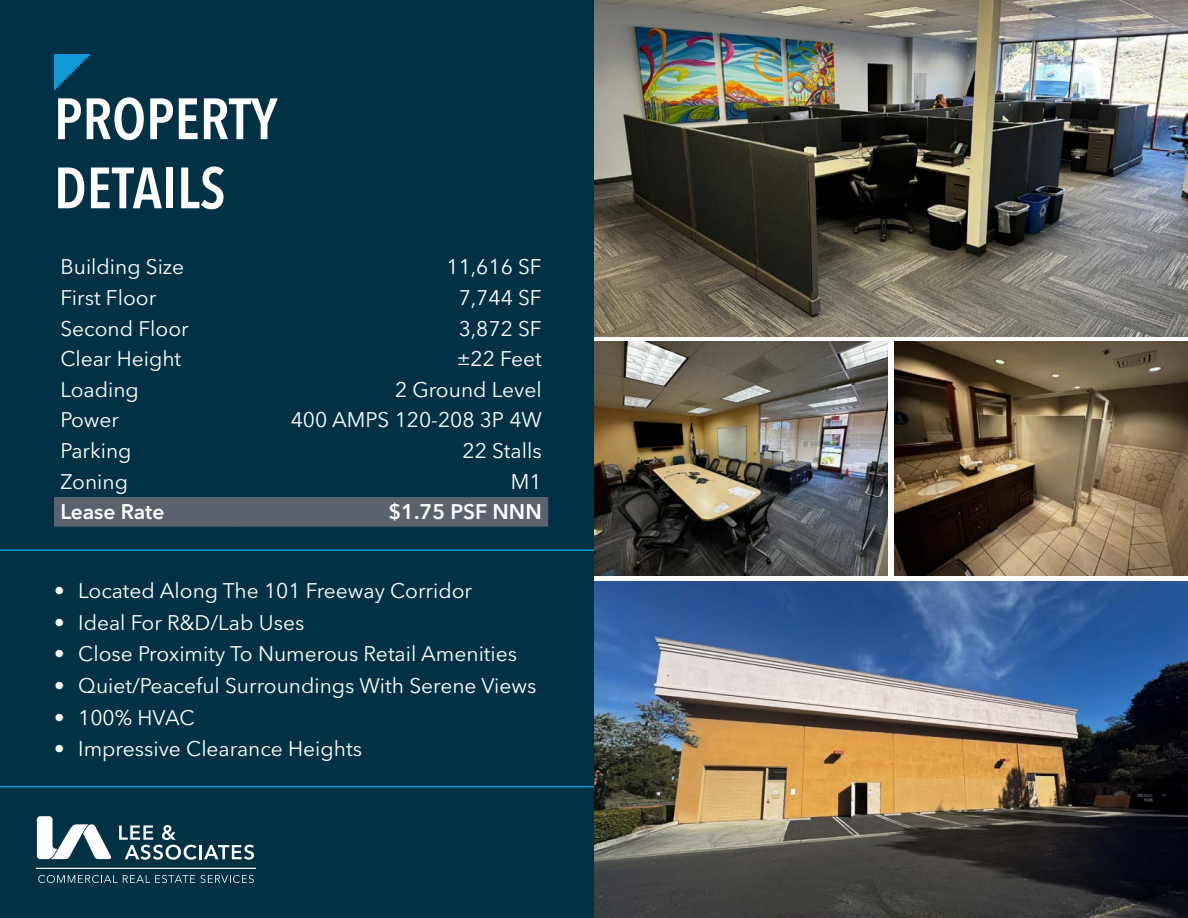
<style>
.page{position:relative;width:1188px;height:918px;background:#fff}
.page>*{position:absolute;margin:0;border:0;box-sizing:border-box;transform-origin:0 0}
.t1{font:600 condensed 57.6px/69.2px "Avenir Next LT Pro";color:#fff}
.t2{font:21px "Avenir Next LT Pro";color:#fff}
.t3{font:600 21px "Avenir Next LT Pro";color:#fff}
</style>
<div class="page">
<div style="left:0;top:0;width:594px;height:918px;background:#003145"></div>
<svg style="left:119px;top:825px;width:78px;height:35px"></svg>
<hr style="left:199px;top:845px;width:3px;height:14px;background:#fff">
<svg style="left:204px;top:845px;width:50px;height:15px"></svg>
<svg style="left:37px;top:816px;width:74px;height:43px"></svg>
<svg style="left:38px;top:875px;width:216px;height:8px"></svg>
<hr style="left:36px;top:868px;width:220px;height:1px;background:#fff">
<img style="left:594px;top:582px;width:594px;height:336px">
<img style="left:594px;top:0;width:594px;height:336px">
<img style="left:594px;top:342px;width:294px;height:234px">
<img style="left:894px;top:342px;width:294px;height:234px">
<hr style="left:0;top:549px;width:594px;height:2px;background:#1099d6">
<hr style="left:0;top:786px;width:594px;height:1px;background:#1099d6">
<svg style="left:54px;top:54px;width:37px;height:37px"></svg>
<div style="left:54px;top:497px;width:494px;height:30px;background:#59626d"></div>
<h1 class="t1" style="left:54px;top:84px;width:225px">PROPERTY<br>DETAILS</h1>
<p class="t2" style="left:60px;top:254px;width:125px">Building Size</p>
<p class="t2" style="left:446px;top:254px;width:97px">11,616 SF</p>
<p class="t2" style="left:60px;top:285px;width:97px">First Floor</p>
<p class="t2" style="left:459px;top:285px;width:85px">7,744 SF</p>
<p class="t2" style="left:60px;top:316px;width:130px">Second Floor</p>
<p class="t2" style="left:459px;top:316px;width:85px">3,872 SF</p>
<p class="t2" style="left:60px;top:346px;width:122px">Clear Height</p>
<p class="t2" style="left:457px;top:346px;width:87px">±22 Feet</p>
<p class="t2" style="left:60px;top:377px;width:80px">Loading</p>
<p class="t2" style="left:395px;top:377px;width:148px">2 Ground Level</p>
<p class="t2" style="left:60px;top:408px;width:60px">Power</p>
<p class="t2" style="left:291px;top:408px;width:253px">400 AMPS 120-208 3P 4W</p>
<p class="t2" style="left:60px;top:438px;width:73px">Parking</p>
<p class="t2" style="left:463px;top:438px;width:81px">22 Stalls</p>
<p class="t2" style="left:60px;top:469px;width:69px">Zoning</p>
<p class="t2" style="left:511px;top:469px;width:32px">M1</p>
<p class="t3" style="left:60px;top:499px;width:105px">Lease Rate</p>
<p class="t3" style="left:389px;top:499px;width:155px">$1.75 PSF NNN</p>
<p class="t2" style="left:54px;top:578px;width:420px">• Located Along The 101 Freeway Corridor</p>
<p class="t2" style="left:54px;top:610px;width:252px">• Ideal For R&amp;D/Lab Uses</p>
<p class="t2" style="left:54px;top:641px;width:465px">• Close Proximity To Numerous Retail Amenities</p>
<p class="t2" style="left:54px;top:673px;width:484px">• Quiet/Peaceful Surroundings With Serene Views</p>
<p class="t2" style="left:54px;top:705px;width:142px">• 100% HVAC</p>
<p class="t2" style="left:54px;top:737px;width:310px">• Impressive Clearance Heights</p>
</div>
